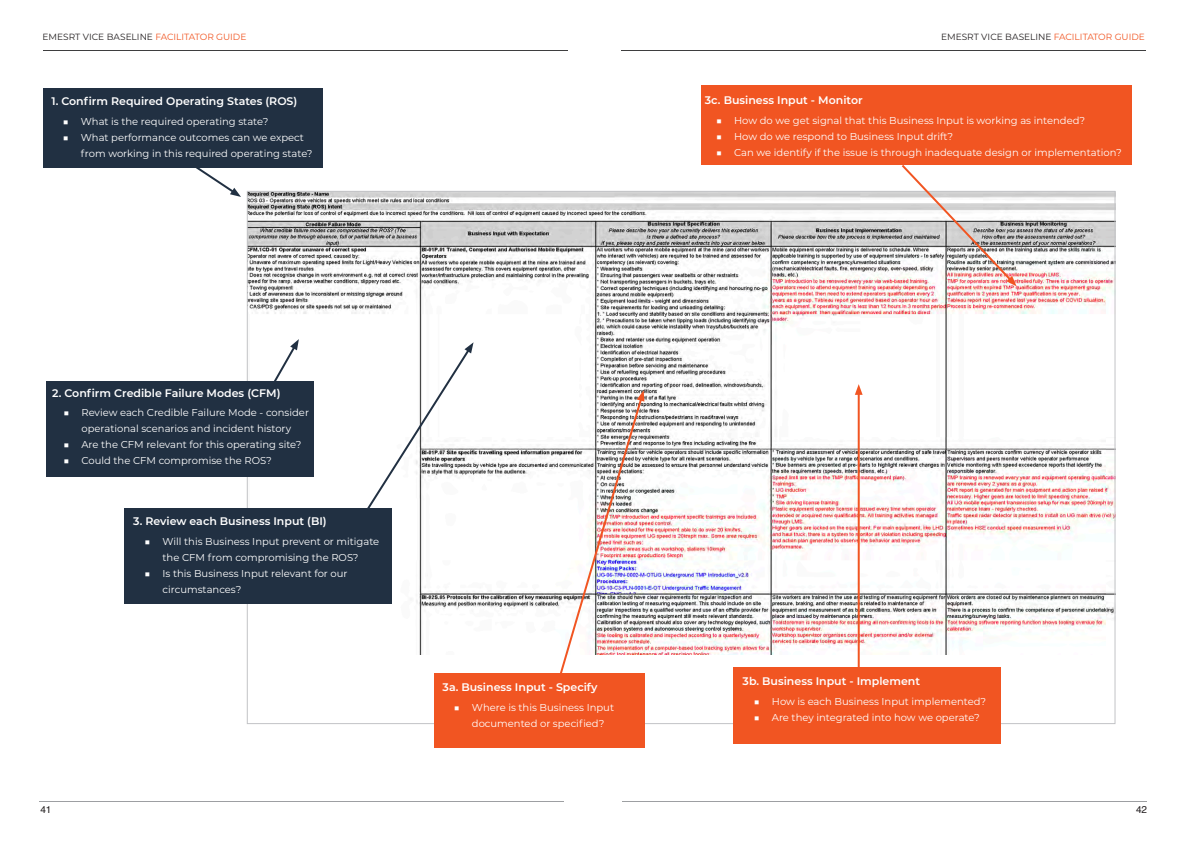
<style>
.page{position:relative;width:1191px;height:842px;background:#fff}
.page>*{position:absolute;margin:0;border:0;box-sizing:border-box;transform-origin:0 0}
.t1{font:600 11px "Montserrat";color:#fff}
.t2{font:10px/16px "Montserrat";color:#fff}
.t3{font:10px "Helvetica";color:#231f20}
.t4{font:9px "Montserrat";color:#231f20}
.s1{color:#f15522}
</style>
<div class="page">
<hr style="left:621px;top:50px;width:524px;height:1px;background:#3e3e3f">
<hr style="left:622px;top:801px;width:524px;height:1px;background:#9d9fa2">
<hr style="left:43px;top:50px;width:524px;height:1px;background:#3e3e3f">
<hr style="left:39px;top:801px;width:524px;height:1px;background:#9d9fa2">
<img style="left:249px;top:193px;width:864px;height:462px">
<div style="left:701px;top:85px;width:430px;height:80px;background:#f15522"></div>
<div style="left:732px;top:667px;width:268px;height:77px;background:#f15522"></div>
<div style="left:434px;top:674px;width:211px;height:74px;background:#f15522"></div>
<div style="left:124px;top:508px;width:268px;height:96px;background:#213042"></div>
<div style="left:46px;top:381px;width:268px;height:95px;background:#213042"></div>
<div style="left:43px;top:88px;width:280px;height:79px;background:#213042"></div>
<svg style="left:191px;top:167px;width:50px;height:30px"></svg>
<svg style="left:899px;top:165px;width:117px;height:121px"></svg>
<svg style="left:271px;top:339px;width:28px;height:42px"></svg>
<svg style="left:364px;top:342px;width:109px;height:171px"></svg>
<img style="left:556px;top:390px;width:88px;height:284px">
<hr style="left:857px;top:391px;width:2px;height:277px;background:#f15522">
<svg style="left:855px;top:384px;width:7px;height:11px"></svg>
<p class="t4" style="left:43px;top:31px;width:205px">EMESRT VICE BASELINE <span class="s1">FACILITATOR GUIDE</span></p>
<p class="t4" style="left:941px;top:31px;width:205px">EMESRT VICE BASELINE <span class="s1">FACILITATOR GUIDE</span></p>
<p class="t1" style="left:52px;top:94px;width:247px">1. Confirm Required Operating States (ROS)</p>
<p class="t2" style="left:63px;top:113px;width:207px">■ What is the required operating state?</p>
<p class="t2" style="left:81px;top:129px;width:233px;text-indent:-18px">■ What performance outcomes can we expect from working in this required operating state?</p>
<p class="t1" style="left:705px;top:92px;width:159px">3c. Business Input - Monitor</p>
<p class="t2" style="left:716px;top:112px;width:370px">■ How do we get signal that this Business Input is working as intended?</p>
<p class="t2" style="left:716px;top:128px;width:238px">■ How do we respond to Business Input drift?</p>
<p class="t2" style="left:716px;top:144px;width:407px">■ Can we identify if the issue is through inadequate design or implementation?</p>
<p class="t1" style="left:52px;top:385px;width:230px">2. Confirm Credible Failure Modes (CFM)</p>
<p class="t2" style="left:63px;top:404px;width:247px;text-align:center">■ Review each Credible Failure Mode - consider operational scenarios and incident history</p>
<p class="t2" style="left:63px;top:436px;width:239px">■ Are the CFM relevant for this operating site?</p>
<p class="t2" style="left:63px;top:452px;width:210px">■ Could the CFM compromise the ROS?</p>
<p class="t1" style="left:133px;top:514px;width:195px">3. Review each Business Input (BI)</p>
<p class="t2" style="left:144px;top:533px;width:236px;text-align:center">■ Will this Business Input prevent or mitigate the CFM from compromising the ROS?</p>
<p class="t2" style="left:162px;top:565px;width:186px;text-indent:-18px">■ Is this Business Input relevant for our circumstances?</p>
<p class="t1" style="left:442px;top:679px;width:156px">3a. Business Input - Specify</p>
<p class="t2" style="left:472px;top:699px;width:144px;text-indent:-18px">■ Where is this Business Input documented or specified?</p>
<p class="t1" style="left:742px;top:674px;width:179px">3b. Business Input - Implement</p>
<p class="t2" style="left:754px;top:693px;width:234px">■ How is each Business Input implemented?</p>
<p class="t2" style="left:754px;top:709px;width:227px">■ Are they integrated into how we operate?</p>
<p class="t3" style="left:40px;top:802px;width:13px">41</p>
<p class="t3" style="left:1136px;top:802px;width:13px">42</p>
</div>
